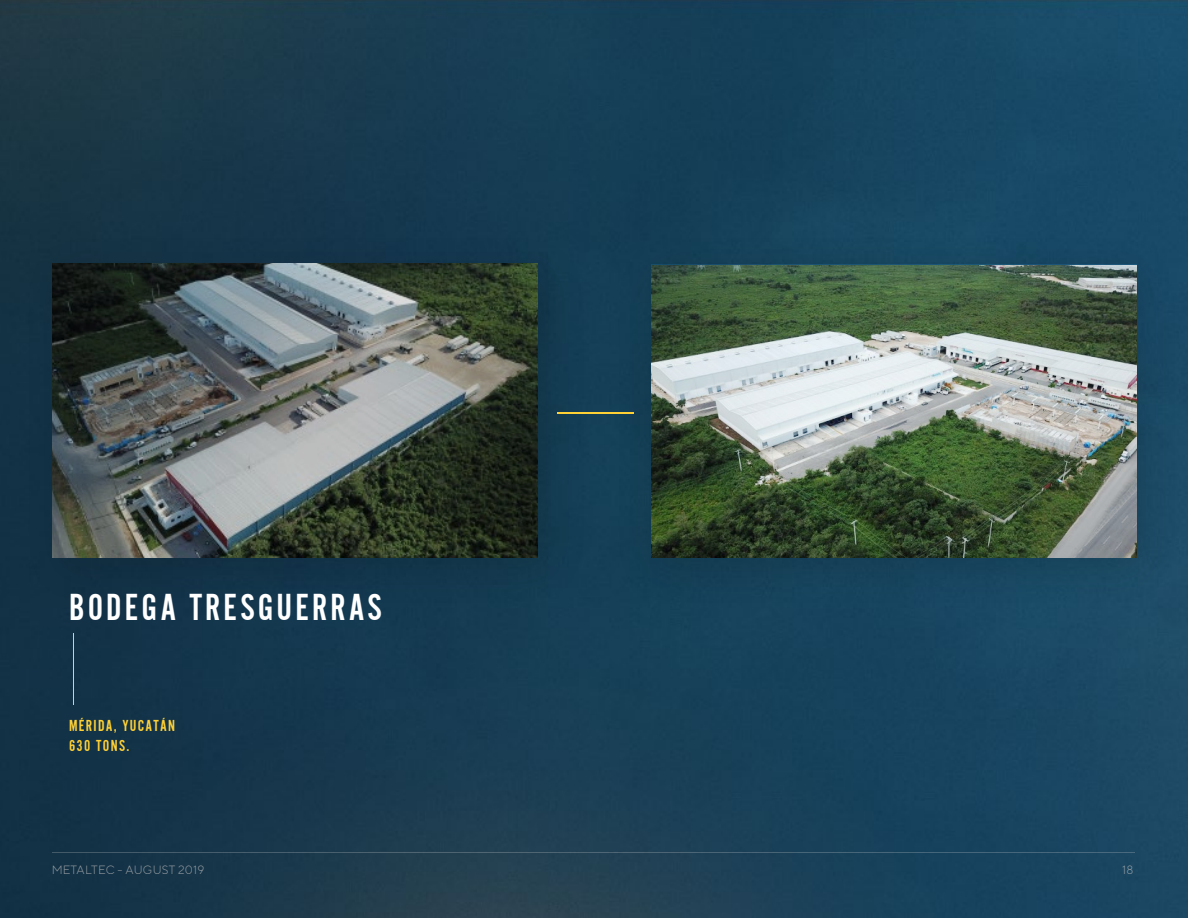
<style>
.page{position:relative;width:1188px;height:918px;background:#fff}
.page>*{position:absolute;margin:0;border:0;box-sizing:border-box;transform-origin:0 0}
.t1{font:39px "Alternate Got No 2 D";letter-spacing:.08em;color:#fff}
.t2{font:16.5px/19.8px "Alternate Got No 2 D";letter-spacing:.08em;color:#ffd134}
.t3{font:300 12px "TT Norms";letter-spacing:.02em;color:#b9b9b9}
</style>
<div class="page">
<img style="left:0;top:0;width:1188px;height:918px">
<hr style="left:52px;top:853px;width:1083px;height:1px;background:#d7d7d7">
<img style="left:1167px;top:186px;width:21px;height:481px">
<img style="left:633px;top:207px;width:555px;height:421px">
<hr style="left:73px;top:633px;width:1px;height:72px;background:#ffd134">
<img style="left:651px;top:264px;width:485px;height:294px">
<img style="left:6px;top:207px;width:627px;height:421px">
<div style="left:0;top:199px;width:6px;height:468px;background:#133245"></div>
<hr style="left:557px;top:413px;width:77px;height:1px;background:#ffd134">
<h1 class="t1" style="left:69px;top:586px;width:315px">BODEGA TRESGUERRAS</h1>
<p class="t2" style="left:69px;top:716px;width:108px">MÉRIDA, YUCATÁN<br>630 TONS.</p>
<p class="t3" style="left:51px;top:862px;width:155px">METALTEC - AUGUST 2019</p>
<p class="t3" style="left:1122px;top:862px;width:13px">18</p>
</div>
